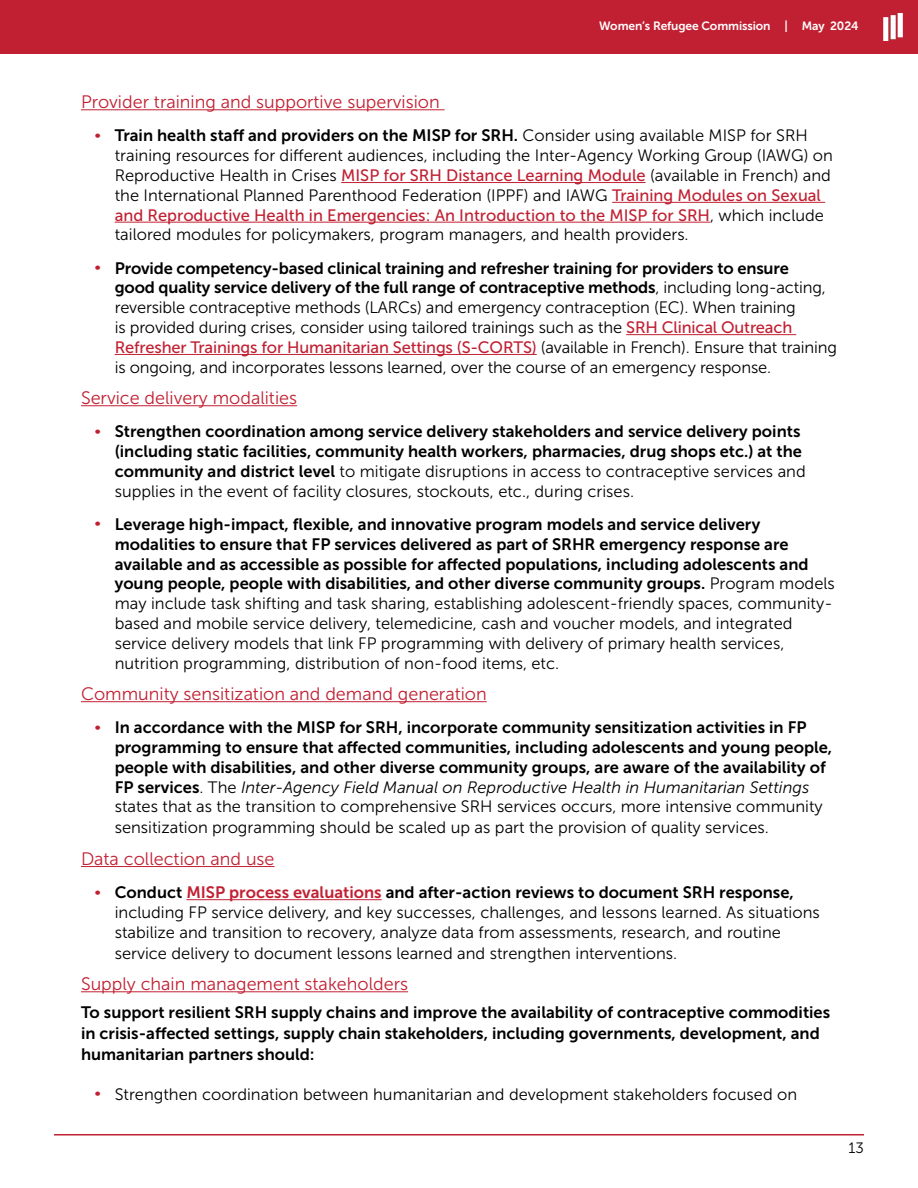
<style>
.page{position:relative;width:918px;height:1188px;background:#fff}
.page>*{position:absolute;margin:0;border:0;box-sizing:border-box;transform-origin:0 0}
.t1{font:18px "Museo Sans 300";color:#c12032}
.t2{font:16.5px/19.8px "Museo Sans 300";color:#000}
.Body{font:16.5px/20.1px "Museo Sans 700";color:#000}
.t3{font:15px "Museo Sans 300";color:#000}
.t4{font:12px "Museo Sans 700";letter-spacing:-.01em;color:#fff}
.s1{font-size:14.85px;color:#c12032}
.s2{font-family:"Museo Sans 700"}
.s3{font-family:"Museo Sans 500";color:#c12032}
.s4{font-family:"Museo Sans 300";font-size:14.85px;color:#c12032}
.s5{font-family:"Museo Sans 300"}
.s6{font-family:"Museo Sans 300";font-style:italic}
.s7{font-family:"Museo Sans 700";color:#c12032}
</style>
<div class="page">
<div style="left:0;top:0;width:918px;height:54px;background:#c12032"></div>
<hr style="left:54px;top:1134px;width:810px;height:2px;background:#c12032">
<img style="left:883px;top:13px;width:19px;height:28px">
<hr style="left:81px;top:109px;width:364px;height:1px;background:#c12032">
<hr style="left:341px;top:182px;width:305px;height:1px;background:#c12032">
<hr style="left:612px;top:202px;width:213px;height:1px;background:#c12032">
<hr style="left:115px;top:222px;width:595px;height:1px;background:#c12032">
<hr style="left:626px;top:334px;width:170px;height:1px;background:#c12032">
<hr style="left:115px;top:354px;width:422px;height:1px;background:#c12032">
<hr style="left:81px;top:405px;width:216px;height:1px;background:#c12032">
<hr style="left:81px;top:701px;width:406px;height:1px;background:#c12032">
<hr style="left:81px;top:866px;width:194px;height:1px;background:#c12032">
<hr style="left:186px;top:899px;width:196px;height:1px;background:#c12032">
<hr style="left:81px;top:991px;width:327px;height:1px;background:#c12032">
<p class="t4" style="left:599px;top:19px;width:261px">Women’s Refugee Commission | May 2024</p>
<p class="t1" style="left:81px;top:92px;width:360px">Provider training and supportive supervision</p>
<p class="t2" style="left:115px;top:126px;width:720px;text-indent:-20px"><span class="s1">•</span> <span class="s2">Train health staff and providers on the MISP for SRH.</span> Consider using available MISP for SRH training resources for different audiences, including the Inter-Agency Working Group (IAWG) on Reproductive Health in Crises <span class="s3">MISP for SRH Distance Learning Module</span> (available in French) and the International Planned Parenthood Federation (IPPF) and IAWG <span class="s3">Training Modules on Sexual and Reproductive Health in Emergencies: An Introduction to the MISP for SRH</span>, which include tailored modules for policymakers, program managers, and health providers.</p>
<p class="t2" style="left:115px;top:258px;width:724px;text-indent:-20px"><span class="s1">•</span> <span class="s2">Provide competency-based clinical training and refresher training for providers to ensure<br>good quality service delivery of the full range of contraceptive methods</span>, including long-acting, reversible contraceptive methods (LARCs) and emergency contraception (EC). When training<br>is provided during crises, consider using tailored trainings such as the <span class="s3">SRH Clinical Outreach Refresher Trainings for Humanitarian Settings (S-CORTS)</span> (available in French). Ensure that training is ongoing, and incorporates lessons learned, over the course of an emergency response.</p>
<p class="t1" style="left:81px;top:388px;width:218px">Service delivery modalities</p>
<p class="Body" style="left:115px;top:422px;width:693px;text-indent:-20px"><span class="s4">•</span> Strengthen coordination among service delivery stakeholders and service delivery points (including static facilities, community health workers, pharmacies, drug shops etc.) at the community and district level <span class="s5">to mitigate disruptions in access to contraceptive services and supplies in the event of facility closures, stockouts, etc., during crises.</span></p>
<p class="t2" style="left:115px;top:514px;width:722px;text-indent:-20px"><span class="s1">•</span> <span class="s2">Leverage high-impact, flexible, and innovative program models and service delivery modalities to ensure that FP services delivered as part of SRHR emergency response are available and as accessible as possible for affected populations, including adolescents and young people, people with disabilities, and other diverse community groups.</span> Program models may include task shifting and task sharing, establishing adolescent-friendly spaces, community&shy;based and mobile service delivery, telemedicine, cash and voucher models, and integrated service delivery models that link FP programming with delivery of primary health services, nutrition programming, distribution of non-food items, etc.</p>
<p class="t1" style="left:81px;top:684px;width:407px">Community sensitization and demand generation</p>
<p class="Body" style="left:115px;top:717px;width:719px;text-indent:-20px"><span class="s4">•</span> In accordance with the MISP for SRH, incorporate community sensitization activities in FP programming to ensure that affected communities, including adolescents and young people, people with disabilities, and other diverse community groups, are aware of the availability of FP services<span class="s5">. The</span> <span class="s6">Inter-Agency Field Manual on Reproductive Health in Humanitarian Settings </span><span class="s5">states that as the transition to comprehensive SRH services occurs, more intensive community sensitization programming should be scaled up as part the provision of quality services.</span></p>
<p class="t1" style="left:81px;top:849px;width:195px">Data collection and use</p>
<p class="t2" style="left:115px;top:882px;width:707px;line-height:20.2px;text-indent:-20px"><span class="s1">•</span> <span class="s2">Conduct</span> <span class="s7">MISP process evaluations</span> <span class="s2">and after-action reviews to document SRH response, </span>including FP service delivery, and key successes, challenges, and lessons learned. As situations stabilize and transition to recovery, analyze data from assessments, research, and routine service delivery to document lessons learned and strengthen interventions.</p>
<p class="t1" style="left:81px;top:974px;width:329px">Supply chain management stakeholders</p>
<p class="Body" style="left:81px;top:1002px;width:751px;line-height:21px">To support resilient SRH supply chains and improve the availability of contraceptive commodities in crisis-affected settings, supply chain stakeholders, including governments, development, and humanitarian partners should:</p>
<p class="t2" style="left:94px;top:1084px;width:704px"><span class="s1">•</span> Strengthen coordination between humanitarian and development stakeholders focused on</p>
<p class="t3" style="left:849px;top:1140px;width:17px">13</p>
</div>
